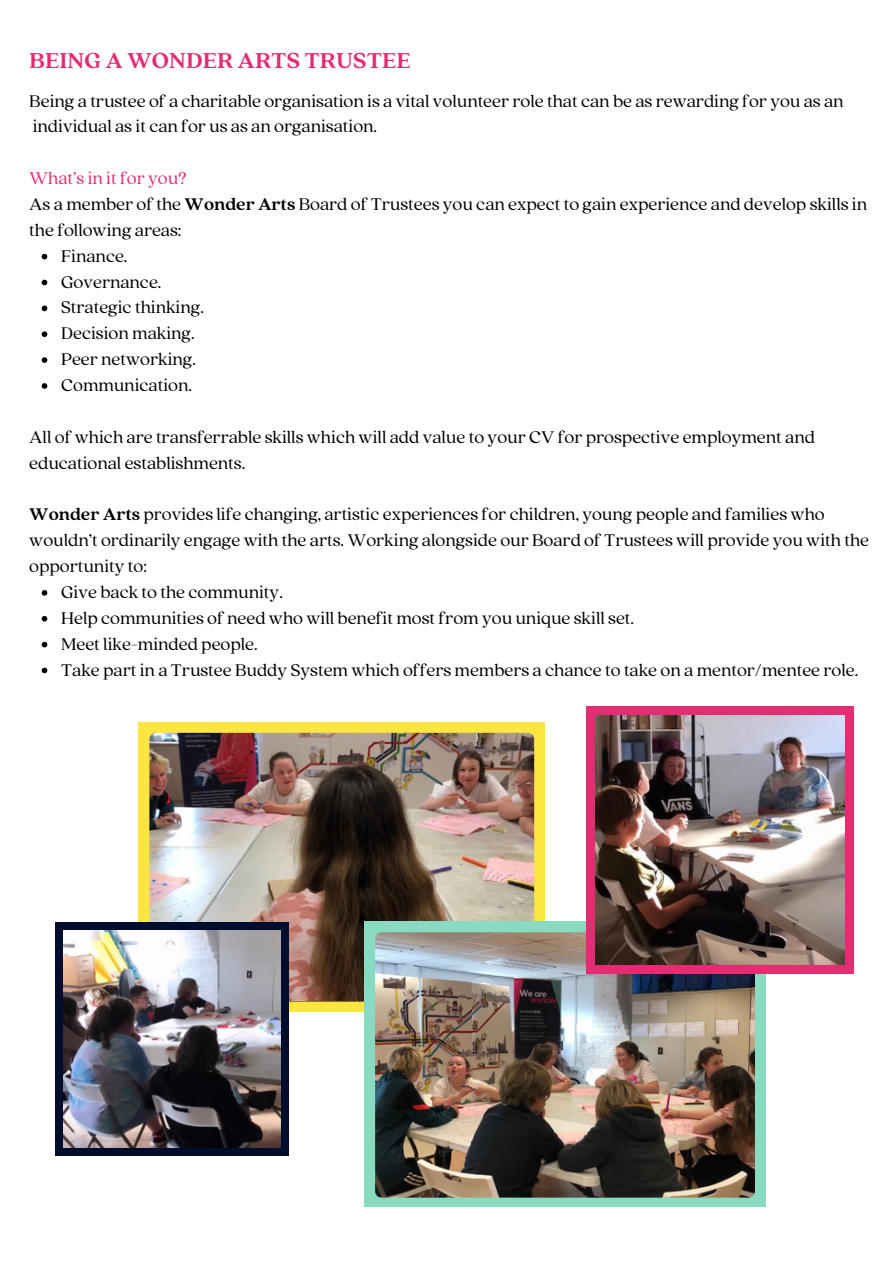
<style>
.page{position:relative;width:893px;height:1264px;background:#fff}
.page>*{position:absolute;margin:0;border:0;box-sizing:border-box;transform-origin:0 0}
.t1{font:700 24px "Quincy CF";color:#e42c72}
.t2{font:18.75px/25.8px "Quincy CF";color:#000}
.t3{font:18.75px "Quincy CF";color:#e42c72}
.s1{font-weight:700}
</style>
<div class="page">
<svg style="left:42px;top:254px;width:5px;height:5px"></svg>
<svg style="left:42px;top:280px;width:5px;height:5px"></svg>
<svg style="left:42px;top:305px;width:5px;height:6px"></svg>
<svg style="left:42px;top:331px;width:5px;height:6px"></svg>
<svg style="left:42px;top:357px;width:5px;height:6px"></svg>
<svg style="left:42px;top:383px;width:5px;height:6px"></svg>
<svg style="left:42px;top:590px;width:5px;height:5px"></svg>
<svg style="left:42px;top:616px;width:5px;height:5px"></svg>
<svg style="left:42px;top:641px;width:5px;height:6px"></svg>
<svg style="left:42px;top:667px;width:5px;height:6px"></svg>
<div style="left:138px;top:722px;width:407px;height:289px;background:#fbe63f"></div>
<img style="left:149px;top:732px;width:385px;height:269px;border-radius:6px">
<div style="left:364px;top:921px;width:401px;height:286px;background:#88dac0"></div>
<img style="left:375px;top:932px;width:380px;height:265px;border-radius:6px">
<div style="left:586px;top:706px;width:268px;height:268px;background:#e42c72"></div>
<img style="left:595px;top:716px;width:249px;height:248px">
<div style="left:55px;top:921px;width:233px;height:234px;background:#010d2d"></div>
<img style="left:63px;top:930px;width:217px;height:216px">
<p class="t1" style="left:29px;top:44px;width:383px">BEING A WONDER ARTS TRUSTEE</p>
<p class="t2" style="left:29px;top:87px;width:815px">Being a trustee of a charitable organisation is a vital volunteer role that can be as rewarding for you as an</p>
<p class="t2" style="left:33px;top:112px;width:346px">individual as it can for us as an organisation.</p>
<p class="t3" style="left:29px;top:166px;width:159px">What’s in it for you?</p>
<p class="t2" style="left:29px;top:190px;width:839px">As a member of the <span class="s1">Wonder Arts</span> Board of Trustees you can expect to gain experience and develop skills in the following areas:</p>
<p class="t2" style="left:61px;top:242px;width:68px">Finance.</p>
<p class="t2" style="left:61px;top:268px;width:102px">Governance.</p>
<p class="t2" style="left:61px;top:293px;width:144px">Strategic thinking.</p>
<p class="t2" style="left:61px;top:319px;width:135px">Decision making.</p>
<p class="t2" style="left:61px;top:345px;width:136px">Peer networking.</p>
<p class="t2" style="left:61px;top:371px;width:132px">Communication.</p>
<p class="t2" style="left:29px;top:423px;width:787px">All of which are transferrable skills which will add value to your CV for prospective employment and educational establishments.</p>
<p class="t2" style="left:29px;top:500px;width:841px"><span class="s1">Wonder Arts</span> provides life changing, artistic experiences for children, young people and families who wouldn’t ordinarily engage with the arts. Working alongside our Board of Trustees will provide you with the opportunity to:</p>
<p class="t2" style="left:61px;top:578px;width:223px">Give back to the community.</p>
<p class="t2" style="left:61px;top:604px;width:574px">Help communities of need who will benefit most from you unique skill set.</p>
<p class="t2" style="left:61px;top:630px;width:198px">Meet like-minded people.</p>
<p class="t2" style="left:61px;top:655px;width:798px">Take part in a Trustee Buddy System which offers members a chance to take on a mentor/mentee role.</p>
</div>
